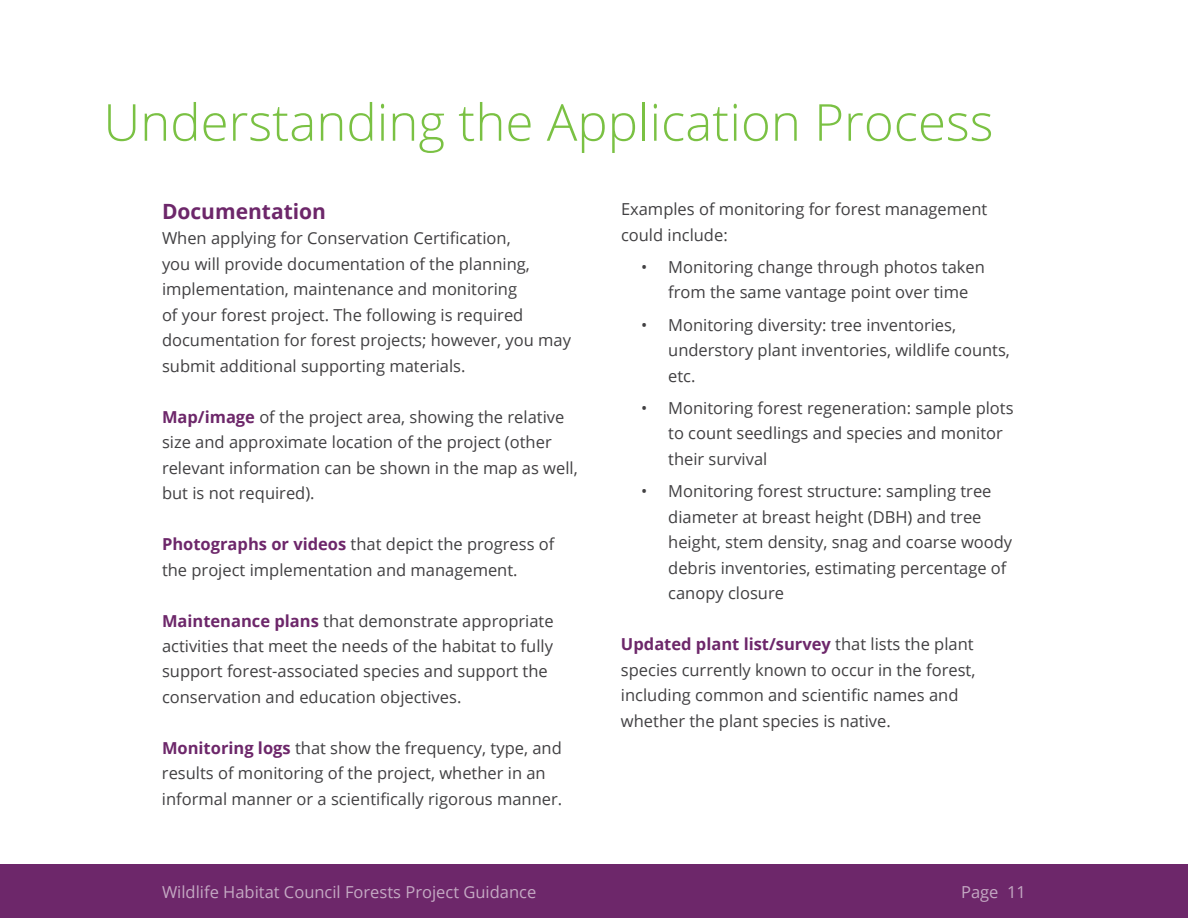
<style>
.page{position:relative;width:1188px;height:918px;background:#fff}
.page>*{position:absolute;margin:0;border:0;box-sizing:border-box;transform-origin:0 0}
.t1{font:300 51px "Open Sans";color:#7ac143}
.t2{font:700 21px "Open Sans";color:#6d276a}
.t3{font:16.5px/25.5px "Open Sans";color:#414042}
.t4{font:16.5px "Open Sans";color:#c4a9c3}
.s1{font-weight:700;color:#6d276a}
</style>
<div class="page">
<div style="left:0;top:864px;width:1188px;height:54px;background:#6d276a"></div>
<h1 class="t1" style="left:104px;top:102px;width:892px">Understanding the Application Process</h1>
<p class="t2" style="left:162px;top:203px;width:166px">Documentation</p>
<p class="t3" style="left:162px;top:225px;width:411px">When applying for Conservation Certification,<br>you will provide documentation of the planning, implementation, maintenance and monitoring<br>of your forest project. The following is required documentation for forest projects; however, you may submit additional supporting materials.</p>
<p class="t3" style="left:162px;top:405px;width:417px"><span class="s1">Map/image</span> of the project area, showing the relative size and approximate location of the project (other relevant information can be shown in the map as well, but is not required).</p>
<p class="t3" style="left:162px;top:533px;width:394px"><span class="s1">Photographs or videos</span> that depict the progress of the project implementation and management.</p>
<p class="t3" style="left:162px;top:609px;width:393px"><span class="s1">Maintenance plans</span> that demonstrate appropriate activities that meet the needs of the habitat to fully support forest-associated species and support the conservation and education objectives.</p>
<p class="t3" style="left:162px;top:737px;width:402px"><span class="s1">Monitoring logs</span> that show the frequency, type, and results of monitoring of the project, whether in an informal manner or a scientifically rigorous manner.</p>
<p class="t3" style="left:621px;top:198px;width:368px">Examples of monitoring for forest management could include:</p>
<p class="t3" style="left:668px;top:256px;width:318px;text-indent:-27px">• Monitoring change through photos taken from the same vantage point over time</p>
<p class="t3" style="left:668px;top:314px;width:343px;text-indent:-27px">• Monitoring diversity: tree inventories, understory plant inventories, wildlife counts, etc.</p>
<p class="t3" style="left:668px;top:397px;width:347px;text-indent:-27px">• Monitoring forest regeneration: sample plots to count seedlings and species and monitor their survival</p>
<p class="t3" style="left:668px;top:480px;width:346px;text-indent:-27px">• Monitoring forest structure: sampling tree diameter at breast height (DBH) and tree height, stem density, snag and coarse woody debris inventories, estimating percentage of canopy closure</p>
<p class="t3" style="left:621px;top:633px;width:356px"><span class="s1">Updated plant list/survey</span> that lists the plant species currently known to occur in the forest, including common and scientific names and whether the plant species is native.</p>
<p class="t4" style="left:162px;top:886px;width:376px">Wildlife Habitat Council Forests Project Guidance</p>
<p class="t4" style="left:961px;top:886px;width:66px">Page 11</p>
</div>
